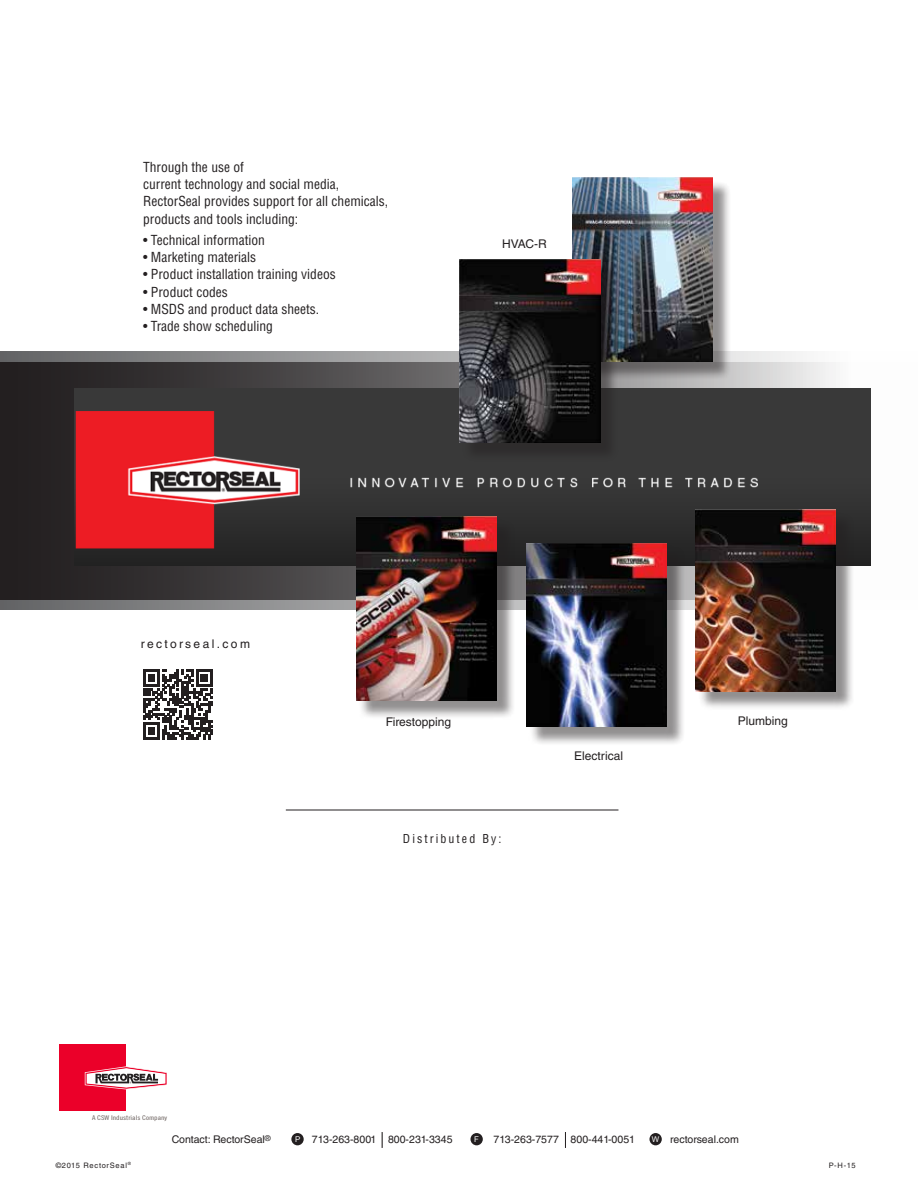
<style>
.page{position:relative;width:918px;height:1188px;background:#fff}
.page>*{position:absolute;margin:0;border:0;box-sizing:border-box;transform-origin:0 0}
.t1{font:condensed 13.5px/17.2px "Helvetica LT Std";color:#231f20}
.t2{font:12px "Helvetica LT Std";color:#231f20}
.t3{font:condensed 12px "Helvetica LT Std";letter-spacing:.17em;color:#231f20}
.t4{font:12px "Helvetica LT Std";letter-spacing:.2em;color:#231f20}
.t5{font:10.5px "Helvetica LT Std";color:#231f20}
.t6{font:7.95px "Arial";color:#fff}
.t7{font:7.5px "Helvetica LT Std";letter-spacing:.1em;color:#231f20}
.t8{font:condensed 6.45px "Trade Gothic No.18";color:#655b58;scale:1.2 1}
</style>
<div class="page">
<svg style="left:0;top:351px;width:803px;height:258px;background:#919293"></svg>
<svg style="left:0;top:362px;width:871px;height:238px;background:#494647"></svg>
<img style="left:74px;top:389px;width:796px;height:177px">
<div style="left:575px;top:180px;width:157px;height:201px;background:#231f20;opacity:.5"></div>
<img style="left:572px;top:178px;width:141px;height:184px">
<hr style="left:286px;top:810px;width:332px;height:1px;background:#231f20">
<svg style="left:143px;top:670px;width:70px;height:69px"></svg>
<div style="left:462px;top:262px;width:157px;height:200px;background:#231f20;opacity:.5"></div>
<img style="left:460px;top:260px;width:140px;height:183px">
<div style="left:529px;top:545px;width:157px;height:201px;background:#231f20;opacity:.5"></div>
<img style="left:526px;top:543px;width:141px;height:184px">
<div style="left:698px;top:512px;width:157px;height:198px;background:#231f20;opacity:.5"></div>
<img style="left:696px;top:510px;width:140px;height:181px">
<div style="left:359px;top:519px;width:157px;height:200px;background:#231f20;opacity:.5"></div>
<img style="left:356px;top:517px;width:141px;height:184px">
<div style="left:291px;top:1133px;width:13px;height:12px;background:#231f20;border-radius:50%"></div>
<div style="left:471px;top:1133px;width:12px;height:12px;background:#231f20;border-radius:50%"></div>
<div style="left:649px;top:1133px;width:13px;height:12px;background:#231f20;border-radius:50%"></div>
<svg style="left:382px;top:1132px;width:1px;height:16px"></svg>
<svg style="left:565px;top:1132px;width:1px;height:16px"></svg>
<div style="left:59px;top:1044px;width:67px;height:67px;background:#eb0029"></div>
<svg style="left:85px;top:1066px;width:82px;height:23px"></svg>
<p class="t1" style="left:143px;top:158px;width:247px">Through the use of<br>current technology and social media, RectorSeal provides support for all chemicals, products and tools including:</p>
<p class="t1" style="left:143px;top:231px;width:123px">• Technical information</p>
<p class="t1" style="left:143px;top:248px;width:115px">• Marketing materials</p>
<p class="t1" style="left:143px;top:266px;width:194px">• Product installation training videos</p>
<p class="t1" style="left:143px;top:283px;width:86px">• Product codes</p>
<p class="t1" style="left:143px;top:300px;width:178px">• MSDS and product data sheets.</p>
<p class="t1" style="left:143px;top:317px;width:131px">• Trade show scheduling</p>
<p class="t2" style="left:502px;top:237px;width:46px">HVAC-R</p>
<p class="t4" style="left:141px;top:637px;width:111px">rectorseal.com</p>
<p class="t8" style="left:92px;top:1113px;width:64px">A CSW Industrials Company</p>
<p class="t2" style="left:386px;top:715px;width:67px">Firestopping</p>
<p class="t3" style="left:403px;top:831px;width:100px">Distributed By:</p>
<p class="t2" style="left:574px;top:748px;width:50px">Electrical</p>
<p class="t2" style="left:738px;top:713px;width:52px">Plumbing</p>
<p class="t5" style="left:172px;top:1133px;width:101px">Contact: RectorSeal<sup>®</sup></p>
<p class="t5" style="left:312px;top:1133px;width:142px">713-263-8001 800-231-3345</p>
<p class="t5" style="left:494px;top:1133px;width:143px">713-263-7577 800-441-0051</p>
<p class="t5" style="left:670px;top:1133px;width:70px">rectorseal.com</p>
<p class="t6" style="left:295px;top:1134px;width:7px">P</p>
<p class="t6" style="left:474px;top:1134px;width:6px">F</p>
<p class="t6" style="left:652px;top:1134px;width:9px">W</p>
<p class="t7" style="left:56px;top:1161px;width:77px">©2015 RectorSeal<sup>®</sup></p>
<p class="t7" style="left:829px;top:1161px;width:28px">P-H-15</p>
</div>
